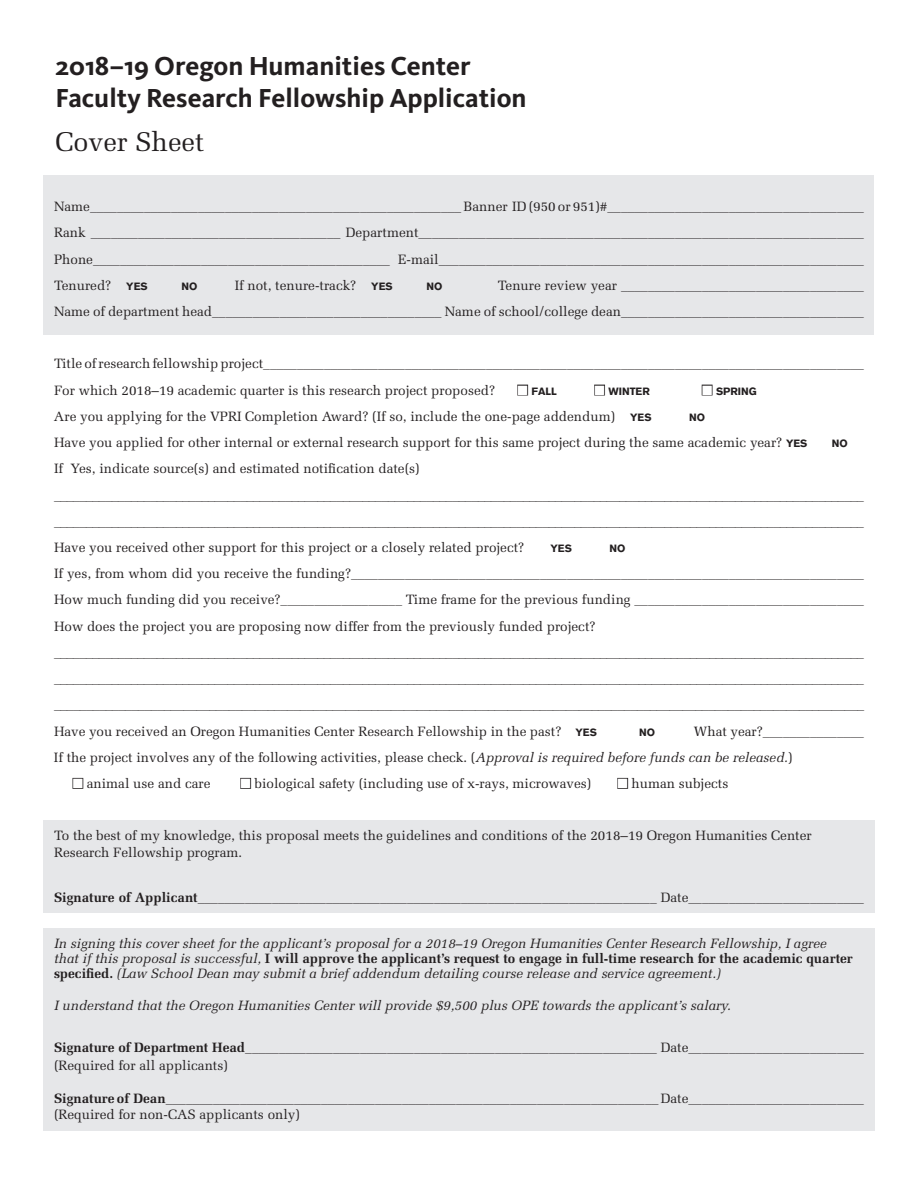
<style>
.page{position:relative;width:918px;height:1188px;background:#fff}
.page>*{position:absolute;margin:0;border:0;box-sizing:border-box;transform-origin:0 0}
.t1{font:700 27px "Kievit Pro";color:#231f20}
.t2{font:27px "Melior";color:#231f20}
.Body_Text{font:13.5px/16.5px "Melior";color:#231f20}
.t3{font:italic 13.5px/15px "Melior";color:#231f20}
.Body_Text-2{font:700 10.5px "Akzidenz Grotesk BQ";color:#231f20}
.s1{font-family:"Akzidenz Grotesk BQ";font-weight:700;font-size:10.5px}
.s2{color:#fff}
.s3{font-style:italic}
.s4{font-weight:700}
.s5{font-weight:700;font-style:normal}
</style>
<div class="page">
<div style="left:43px;top:928px;width:831px;height:203px;background:#e6e7e9"></div>
<div style="left:43px;top:820px;width:831px;height:92px;background:#e6e7e9"></div>
<div style="left:44px;top:176px;width:830px;height:159px;background:#e6e7e9"></div>
<div style="left:517px;top:385px;width:11px;height:10px;border:2px solid #231f20"></div>
<div style="left:594px;top:385px;width:11px;height:10px;border:2px solid #231f20"></div>
<div style="left:702px;top:385px;width:11px;height:10px;border:2px solid #231f20"></div>
<div style="left:72px;top:778px;width:11px;height:11px;border:2px solid #231f20"></div>
<div style="left:240px;top:778px;width:11px;height:11px;border:2px solid #231f20"></div>
<div style="left:617px;top:778px;width:11px;height:11px;border:2px solid #231f20"></div>
<p class="t1" style="left:56px;top:49px;width:417px">2018–19 Oregon Humanities Center</p>
<p class="t1" style="left:56px;top:82px;width:473px">Faculty Research Fellowship Application</p>
<p class="t2" style="left:56px;top:125px;width:150px">Cover Sheet</p>
<p class="Body_Text" style="left:54px;top:198px;width:812px">Name_______________________________________________________ Banner ID (950 or 951)#______________________________________</p>
<p class="Body_Text" style="left:54px;top:225px;width:812px">Rank _____________________________________ Department__________________________________________________________________</p>
<p class="Body_Text" style="left:54px;top:251px;width:811px">Phone____________________________________________ E-mail_______________________________________________________________</p>
<p class="Body_Text" style="left:54px;top:277px;width:95px">Tenured? <span class="s1">YES</span></p>
<p class="Body_Text-2" style="left:181px;top:280px;width:17px">NO</p>
<p class="Body_Text" style="left:235px;top:277px;width:159px">If not, tenure-track? <span class="s1">YES</span></p>
<p class="Body_Text-2" style="left:426px;top:280px;width:17px">NO</p>
<p class="Body_Text" style="left:498px;top:277px;width:368px">Tenure review year ____________________________________</p>
<p class="Body_Text" style="left:54px;top:303px;width:812px">Name of department head__________________________________ Name of school/college dean____________________________________</p>
<p class="Body_Text" style="left:54px;top:356px;width:811px">Title of research fellowship project_________________________________________________________________________________________</p>
<p class="Body_Text" style="left:54px;top:382px;width:443px">For which 2018–19 academic quarter is this research project proposed?</p>
<p class="Body_Text-2" style="left:518px;top:385px;width:41px"><span class="s2">■</span> FALL</p>
<p class="Body_Text-2" style="left:594px;top:385px;width:57px"><span class="s2">■</span> WINTER</p>
<p class="Body_Text-2" style="left:702px;top:385px;width:56px"><span class="s2">■</span> SPRING</p>
<p class="Body_Text" style="left:54px;top:408px;width:599px">Are you applying for the VPRI Completion Award? (If so, include the one-page addendum) <span class="s1">YES</span></p>
<p class="Body_Text-2" style="left:689px;top:411px;width:17px">NO</p>
<p class="Body_Text" style="left:54px;top:434px;width:755px">Have you applied for other internal or external research support for this same project during the same academic year? <span class="s1">YES</span></p>
<p class="Body_Text-2" style="left:832px;top:437px;width:17px">NO</p>
<p class="Body_Text" style="left:54px;top:461px;width:367px">If Yes, indicate source(s) and estimated notification date(s)</p>
<p class="Body_Text" style="left:54px;top:487px;width:812px">______________________________________________________________________________________________________________________________</p>
<p class="Body_Text" style="left:54px;top:513px;width:812px">______________________________________________________________________________________________________________________________</p>
<p class="Body_Text" style="left:54px;top:539px;width:472px">Have you received other support for this project or a closely related project?</p>
<p class="Body_Text-2" style="left:551px;top:542px;width:23px">YES</p>
<p class="Body_Text-2" style="left:610px;top:542px;width:17px">NO</p>
<p class="Body_Text" style="left:54px;top:565px;width:812px">If yes, from whom did you receive the funding?____________________________________________________________________________</p>
<p class="Body_Text" style="left:54px;top:592px;width:812px">How much funding did you receive?__________________ Time frame for the previous funding __________________________________</p>
<p class="Body_Text" style="left:54px;top:618px;width:543px">How does the project you are proposing now differ from the previously funded project?</p>
<p class="Body_Text" style="left:54px;top:644px;width:812px">______________________________________________________________________________________________________________________________</p>
<p class="Body_Text" style="left:54px;top:670px;width:812px">______________________________________________________________________________________________________________________________</p>
<p class="Body_Text" style="left:54px;top:697px;width:812px">_____________________________________________________________________________________________________________________________</p>
<p class="Body_Text" style="left:54px;top:723px;width:544px">Have you received an Oregon Humanities Center Research Fellowship in the past? <span class="s1">YES</span></p>
<p class="Body_Text-2" style="left:639px;top:726px;width:17px">NO</p>
<p class="Body_Text" style="left:694px;top:723px;width:172px">What year?_______________</p>
<p class="Body_Text" style="left:54px;top:749px;width:740px">If the project involves any of the following activities, please check. (<span class="s3">Approval is required before funds can be released.</span>)</p>
<p class="Body_Text" style="left:73px;top:775px;width:139px"><span class="s2">■</span> animal use and care</p>
<p class="Body_Text" style="left:241px;top:775px;width:352px"><span class="s2">■</span> biological safety (including use of x-rays, microwaves)</p>
<p class="Body_Text" style="left:618px;top:775px;width:112px"><span class="s2">■</span> human subjects</p>
<p class="Body_Text" style="left:54px;top:828px;width:759px">To the best of my knowledge, this proposal meets the guidelines and conditions of the 2018–19 Oregon Humanities Center<br>Research Fellowship program.</p>
<p class="Body_Text" style="left:54px;top:889px;width:811px"><span class="s4">Signature of Applicant</span>____________________________________________________________________ Date__________________________</p>
<p class="t3" style="left:54px;top:936px;width:800px">In signing this cover sheet for the applicant’s proposal for a 2018–19 Oregon Humanities Center Research Fellowship, I agree that if this proposal is successful, <span class="s5">I will approve the applicant’s request to engage in full-time research for the academic quarter specified.</span> (Law School Dean may submit a brief addendum detailing course release and service agreement.)</p>
<p class="t3" style="left:54px;top:998px;width:678px">I understand that the Oregon Humanities Center will provide $9,500 plus OPE towards the applicant’s salary.</p>
<p class="Body_Text" style="left:54px;top:1039px;width:811px"><span class="s4">Signature of Department Head</span>_____________________________________________________________ Date__________________________</p>
<p class="Body_Text" style="left:54px;top:1057px;width:175px">(Required for all applicants)</p>
<p class="Body_Text" style="left:54px;top:1090px;width:811px"><span class="s4">Signature of Dean</span>_________________________________________________________________________ Date__________________________</p>
<p class="Body_Text" style="left:54px;top:1107px;width:247px">(Required for non-CAS applicants only)</p>
</div>
